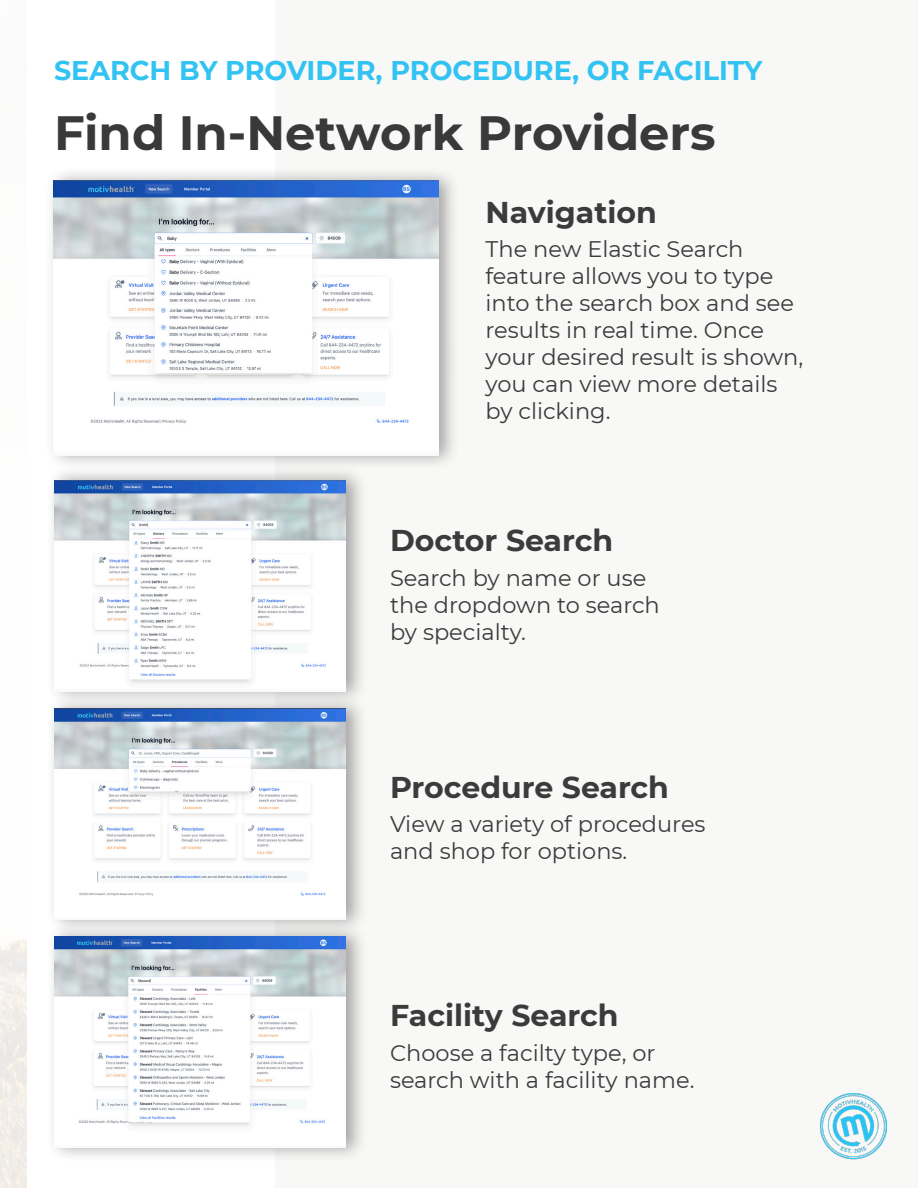
<style>
.page{position:relative;width:918px;height:1188px;background:#fff}
.page>*{position:absolute;margin:0;border:0;box-sizing:border-box;transform-origin:0 0}
.t1{font:700 48px "Montserrat";color:#383a39}
.t2{font:700 30px "Montserrat";color:#3a3b3a}
.t3{font:700 27px "Montserrat";color:#32c3f2}
.t4{font:22.5px/27px "Montserrat";color:#3a3b3a}
</style>
<div class="page">
<div style="left:275px;top:0;width:643px;height:1188px;background:#f8f8f7"></div>
<div style="left:45px;top:166px;width:415px;height:304px;background:#231f20;opacity:.4"></div>
<img style="left:54px;top:181px;width:384px;height:274px">
<div style="left:45px;top:465px;width:323px;height:242px;background:#231f20;opacity:.4"></div>
<img style="left:54px;top:480px;width:292px;height:212px">
<div style="left:45px;top:693px;width:323px;height:242px;background:#231f20;opacity:.4"></div>
<img style="left:54px;top:709px;width:292px;height:211px">
<div style="left:45px;top:922px;width:323px;height:241px;background:#231f20;opacity:.4"></div>
<img style="left:54px;top:937px;width:292px;height:211px">
<img style="left:821px;top:1094px;width:65px;height:66px">
<p class="t3" style="left:54px;top:51px;width:710px">SEARCH BY PROVIDER, PROCEDURE, OR FACILITY</p>
<p class="t1" style="left:54px;top:98px;width:663px">Find In-Network Providers</p>
<p class="t2" style="left:486px;top:190px;width:173px">Navigation</p>
<p class="t4" style="left:486px;top:235px;width:319px">The new Elastic Search feature allows you to type into the search box and see results in real time. Once your desired result is shown, you can view more details by clicking.</p>
<p class="t2" style="left:390px;top:519px;width:225px">Doctor Search</p>
<p class="t4" style="left:390px;top:563px;width:271px">Search by name or use the dropdown to search by specialty.</p>
<p class="t2" style="left:390px;top:766px;width:281px">Procedure Search</p>
<p class="t4" style="left:390px;top:810px;width:317px">View a variety of procedures and shop for options.</p>
<p class="t2" style="left:390px;top:994px;width:230px">Facility Search</p>
<p class="t4" style="left:390px;top:1038px;width:306px">Choose a facilty type, or search with a facility name.</p>
</div>
